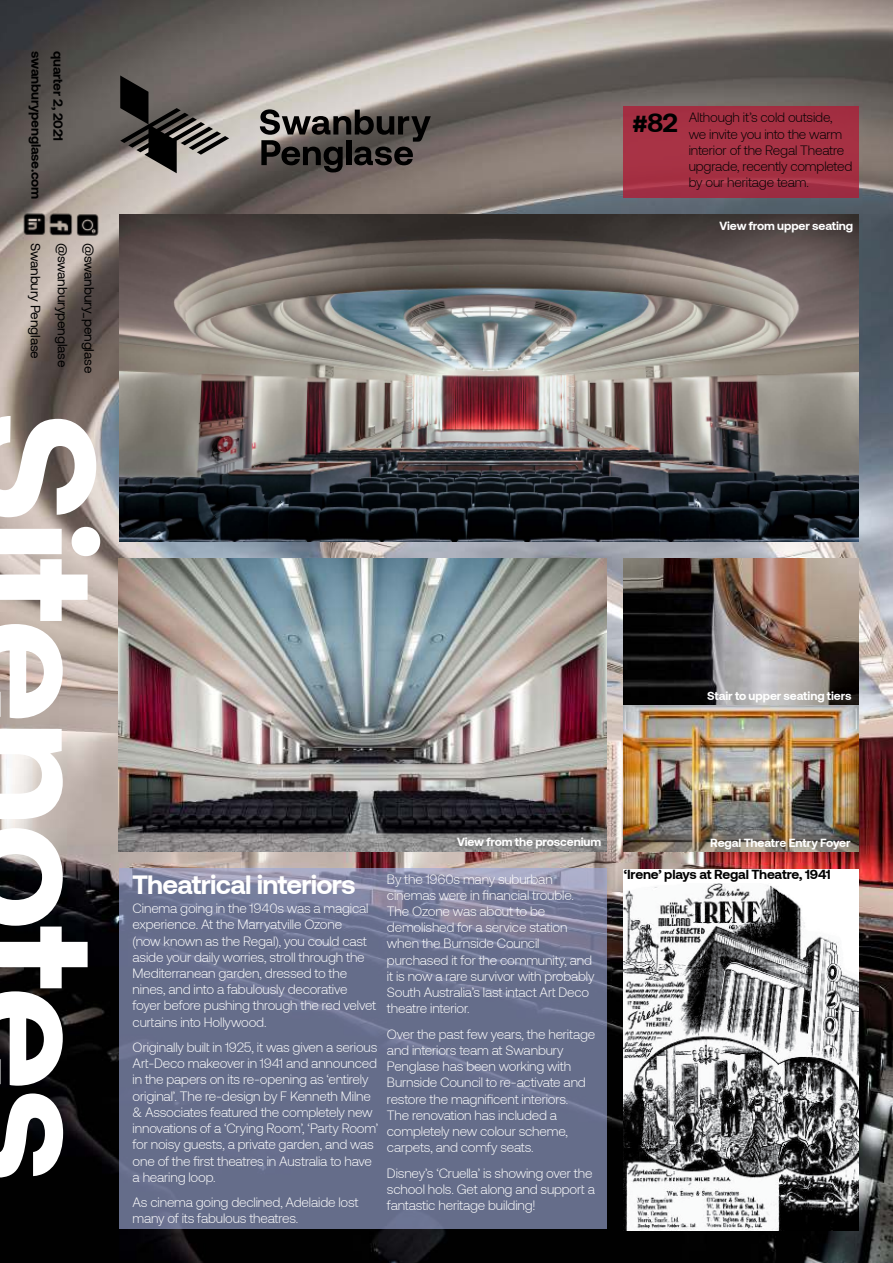
<style>
.page{position:relative;width:893px;height:1263px;background:#fff}
.page>*{position:absolute;margin:0;border:0;box-sizing:border-box;transform-origin:0 0}
.t1{font:700 180px "Aeonik";letter-spacing:-.02em;color:#fff}
.t2{font:700 27px "Aeonik";letter-spacing:-.03em;color:#fff}
.t3{font:700 27px "Aeonik";color:#000}
.t4{font:300 13.5px/16.2px "Aeonik";letter-spacing:-.01em;color:#fff}
.t5{font:300 13.5px/16.2px "Aeonik";letter-spacing:-.015em;color:#000}
.t6{font:700 13.5px "Aeonik";letter-spacing:-.01em;color:#000}
.t7{font:13.5px "Aeonik";letter-spacing:-.01em;color:#000}
.t8{font:700 12px "Aeonik";letter-spacing:-.01em;color:#fff}
</style>
<div class="page">
<img style="left:0;top:0;width:893px;height:1263px">
<img style="left:50px;top:212px;width:23px;height:24px">
<img style="left:23px;top:212px;width:23px;height:24px">
<img style="left:76px;top:213px;width:23px;height:23px">
<img style="left:119px;top:214px;width:740px;height:327px">
<svg style="left:119px;top:868px;width:487px;height:361px;background:#6a718e"></svg>
<div style="left:623px;top:106px;width:236px;height:91px;background:#a63143"></div>
<img style="left:119px;top:558px;width:487px;height:293px">
<img style="left:624px;top:558px;width:235px;height:293px">
<img style="left:624px;top:882px;width:235px;height:348px">
<div style="left:624px;top:869px;width:235px;height:13px;background:#fff"></div>
<svg style="left:260px;top:109px;width:171px;height:63px;background:#4f4a47"></svg>
<svg style="left:120px;top:75px;width:109px;height:98px;background:#6a6562"></svg>
<p class="t6" style="left:41px;top:51px;width:150px;rotate:90deg">swanburypenglase.com</p>
<p class="t6" style="left:66px;top:51px;width:92px;rotate:90deg">quarter 2, 2021</p>
<p class="t7" style="left:40px;top:243px;width:118px;rotate:90deg">Swanbury Penglase</p>
<p class="t7" style="left:67px;top:243px;width:126px;rotate:90deg">@swanburypenglase</p>
<p class="t7" style="left:94px;top:243px;width:132px;rotate:90deg">@swanbury_penglase</p>
<h1 class="t1" style="left:100px;top:410px;width:775px;rotate:90deg">Sitenotes</h1>
<h2 class="t3" style="left:632px;top:112px;width:47px">#82</h2>
<p class="t5" style="left:689px;top:110px;width:165px">Although it’s cold outside, we invite you into the warm interior of the Regal Theatre upgrade, recently completed by our heritage team.</p>
<p class="t8" style="left:719px;top:221px;width:135px">View from upper seating</p>
<p class="t8" style="left:707px;top:692px;width:146px">Stair to upper seating tiers</p>
<h2 class="t2" style="left:132px;top:874px;width:225px">Theatrical interiors</h2>
<p class="t4" style="left:133px;top:902px;width:245px">Cinema going in the 1940s was a magical experience. At the Marryatville Ozone<br>(now known as the Regal), you could cast aside your daily worries, stroll through the Mediterranean garden, dressed to the nines, and into a fabulously decorative foyer before pushing through the red velvet curtains into Hollywood.</p>
<p class="t4" style="left:133px;top:1039px;width:247px">Originally built in 1925, it was given a serious Art-Deco makeover in 1941 and announced in the papers on its re-opening as ‘entirely original’. The re-design by F Kenneth Milne &amp; Associates featured the completely new innovations of a ‘Crying Room’, ‘Party Room’ for noisy guests, a private garden, and was one of the first theatres in Australia to have a hearing loop.</p>
<p class="t4" style="left:133px;top:1196px;width:227px">As cinema going declined, Adelaide lost many of its fabulous theatres.</p>
<p class="t8" style="left:457px;top:837px;width:146px">View from the proscenium</p>
<p class="t4" style="left:387px;top:872px;width:209px">By the 1960s many suburban cinemas were in financial trouble.<br>The Ozone was about to be demolished for a service station when the Burnside Council purchased it for the community, and it is now a rare survivor with probably<br>South Australia’s last intact Art Deco theatre interior.</p>
<p class="t4" style="left:387px;top:1027px;width:210px">Over the past few years, the heritage and interiors team at Swanbury<br>Penglase has been working with<br>Burnside Council to re-activate and restore the magnificent interiors.<br>The renovation has included a completely new colour scheme, carpets, and comfy seats.</p>
<p class="t4" style="left:387px;top:1165px;width:209px">Disney’s ‘Cruella’ is showing over the school hols. Get along and support a fantastic heritage building!</p>
<p class="t8" style="left:710px;top:838px;width:142px">Regal Theatre Entry Foyer</p>
<p class="t6" style="left:624px;top:869px;width:209px">‘Irene’ plays at Regal Theatre, 1941</p>
</div>
